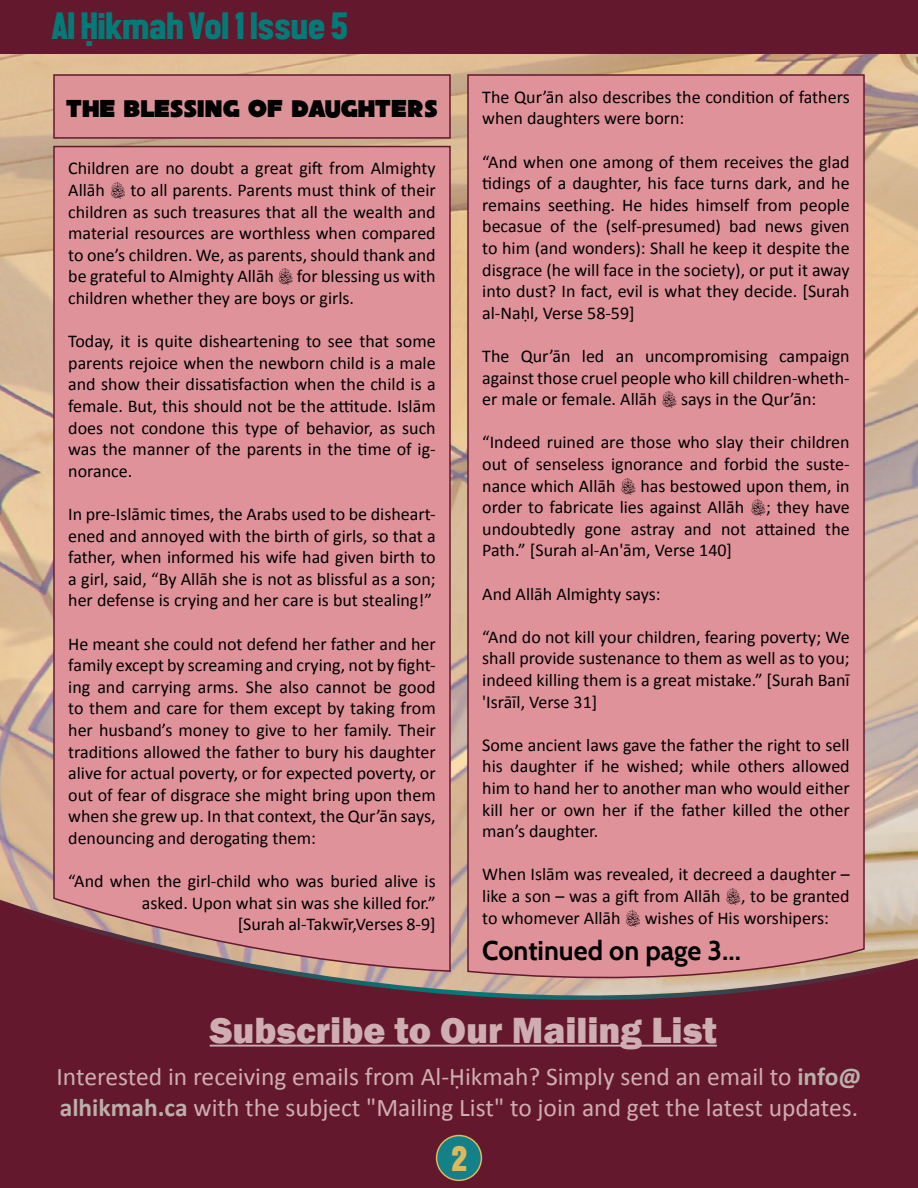
<style>
.page{position:relative;width:918px;height:1188px;background:#fff}
.page>*{position:absolute;margin:0;border:0;box-sizing:border-box;transform-origin:0 0}
.t1{font:39px "Front Page Neue";color:#027b78}
.t2{font:800 37.5px "Franklin Gothic";color:#ceaeb1}
.t3{font:31.5px "Anton";color:#dbb95e}
.t4{font:700 27px "Cabin";color:#000}
.t5{font:25.5px/30.6px "Calibri";color:#ceaeb1}
.t6{font:21px "Sans Poster Bold JL";color:#000}
.t7{font:18px/21.6px "Calibri";color:#000;text-align:justify}
.s1{font-weight:700;color:#baafaa}
</style>
<div class="page">
<img style="left:0;top:53px;width:918px;height:840px">
<div style="left:0;top:0;width:918px;height:53px;background:#64182d"></div>
<div style="left:0;top:1072px;width:918px;height:116px;background:#64182d"></div>
<div style="left:52px;top:145px;width:400px;height:748px;background:#df929a"></div>
<div style="left:466px;top:74px;width:400px;height:819px;background:#df929a"></div>
<div style="left:54px;top:75px;width:396px;height:63px;background:#dd9298"></div>
<div style="left:53px;top:74px;width:398px;height:65px;border:2px solid #64182d"></div>
<div style="left:437px;top:1136px;width:44px;height:44px;background:#148188;border-radius:50%"></div>
<div style="left:436px;top:1135px;width:46px;height:46px;border:2px solid #dbb95e;border-radius:50%"></div>
<svg style="left:0;top:893px;width:918px;height:179px;background:#95525d"></svg>
<svg style="left:111px;top:182px;width:14px;height:17px"></svg>
<svg style="left:278px;top:268px;width:15px;height:17px"></svg>
<svg style="left:662px;top:391px;width:14px;height:17px"></svg>
<svg style="left:621px;top:477px;width:14px;height:17px"></svg>
<svg style="left:751px;top:499px;width:14px;height:17px"></svg>
<svg style="left:726px;top:888px;width:14px;height:17px"></svg>
<svg style="left:626px;top:909px;width:14px;height:17px"></svg>
<h1 class="t1" style="left:53px;top:5px;width:297px">Al Hikmah Vol 1 Issue 5</h1>
<h1 class="t1" style="left:86px;top:11px;width:9px">.</h1>
<p class="t6" style="left:67px;top:96px;width:372px">THE BLESSING OF DAUGHTERS</p>
<p class="t7" style="left:68px;top:158px;width:369px">Children are no doubt a great gift from Almighty<br>Allāh</p>
<p class="t7" style="left:68px;top:179px;width:369px;text-indent:62px">to all parents. Parents must think of their children as such treasures that all the wealth and material resources are worthless when compared to one’s children. We, as parents, should thank and be grateful to Almighty Allāh</p>
<p class="t7" style="left:68px;top:266px;width:369px;text-indent:229px">for blessing us with children whether they are boys or girls.</p>
<p class="t7" style="left:68px;top:330px;width:369px">Today, it is quite disheartening to see that some parents rejoice when the newborn child is a male and show their dissatisfaction when the child is a female. But, this should not be the attitude. Islām does not condone this type of behavior, as such was the manner of the parents in the time of ig&shy;norance.</p>
<p class="t7" style="left:68px;top:503px;width:369px">In pre-Islāmic times, the Arabs used to be disheart&shy;ened and annoyed with the birth of girls, so that a father, when informed his wife had given birth to a girl, said, “By Allāh she is not as blissful as a son; her defense is crying and her care is but stealing!”</p>
<p class="t7" style="left:68px;top:633px;width:369px">He meant she could not defend her father and her family except by screaming and crying, not by fight&shy;ing and carrying arms. She also cannot be good to them and care for them except by taking from her husband’s money to give to her family. Their traditions allowed the father to bury his daughter alive for actual poverty, or for expected poverty, or out of fear of disgrace she might bring upon them when she grew up. In that context, the Qur’ān says, denouncing and derogating them:</p>
<p class="t7" style="left:68px;top:870px;width:369px;text-align:right">“And when the girl-child who was buried alive is asked. Upon what sin was she killed for.”<br>[Surah al-Takwīr,Verses 8-9]</p>
<p class="t7" style="left:482px;top:86px;width:369px">The Qur’ān also describes the condition of fathers when daughters were born:</p>
<p class="t7" style="left:482px;top:151px;width:369px">“And when one among of them receives the glad tidings of a daughter, his face turns dark, and he remains seething. He hides himself from people becasue of the (self-presumed) bad news given to him (and wonders): Shall he keep it despite the disgrace (he will face in the society), or put it away into dust? In fact, evil is what they decide. [Surah al-Naḥl, Verse 58-59]</p>
<p class="t7" style="left:482px;top:345px;width:369px">The Qur’ān led an uncompromising campaign against those cruel people who kill children-wheth&shy;er male or female. Allāh</p>
<p class="t7" style="left:681px;top:388px;width:137px">says in the Qur’ān:</p>
<p class="t7" style="left:482px;top:432px;width:369px">“Indeed ruined are those who slay their children out of senseless ignorance and forbid the suste&shy;nance which Allāh</p>
<p class="t7" style="left:482px;top:475px;width:369px;text-indent:158px">has bestowed upon them, in order to fabricate lies against Allāh ; they have undoubtedly gone astray and not attained the Path.” [Surah al-An'ām, Verse 140]</p>
<p class="t7" style="left:482px;top:583px;width:180px">And Allāh Almighty says:</p>
<p class="t7" style="left:482px;top:626px;width:369px">“And do not kill your children, fearing poverty; We shall provide sustenance to them as well as to you; indeed killing them is a great mistake.” [Surah Banī 'Isrāīl, Verse 31]</p>
<p class="t7" style="left:482px;top:734px;width:369px">Some ancient laws gave the father the right to sell his daughter if he wished; while others allowed him to hand her to another man who would either kill her or own her if the father killed the other man’s daughter.</p>
<p class="t7" style="left:482px;top:864px;width:369px">When Islām was revealed, it decreed a daughter – like a son – was a gift from Allāh , to be granted to whomever Allāh</p>
<p class="t7" style="left:645px;top:907px;width:186px">wishes of His worshipers:</p>
<h3 class="t4" style="left:482px;top:935px;width:260px">Continued on page 3...</h3>
<h2 class="t2" style="left:210px;top:1006px;width:509px">Subscribe to Our Mailing List</h2>
<h3 class="t5" style="left:56px;top:1062px;width:807px">Interested in receiving emails from Al-Ḥikmah? Simply send an email to <span class="s1">info@ alhikmah.ca</span> with the subject "Mailing List" to join and get the latest updates.</h3>
<h3 class="t3" style="left:451px;top:1134px;width:17px">2</h3>
</div>
